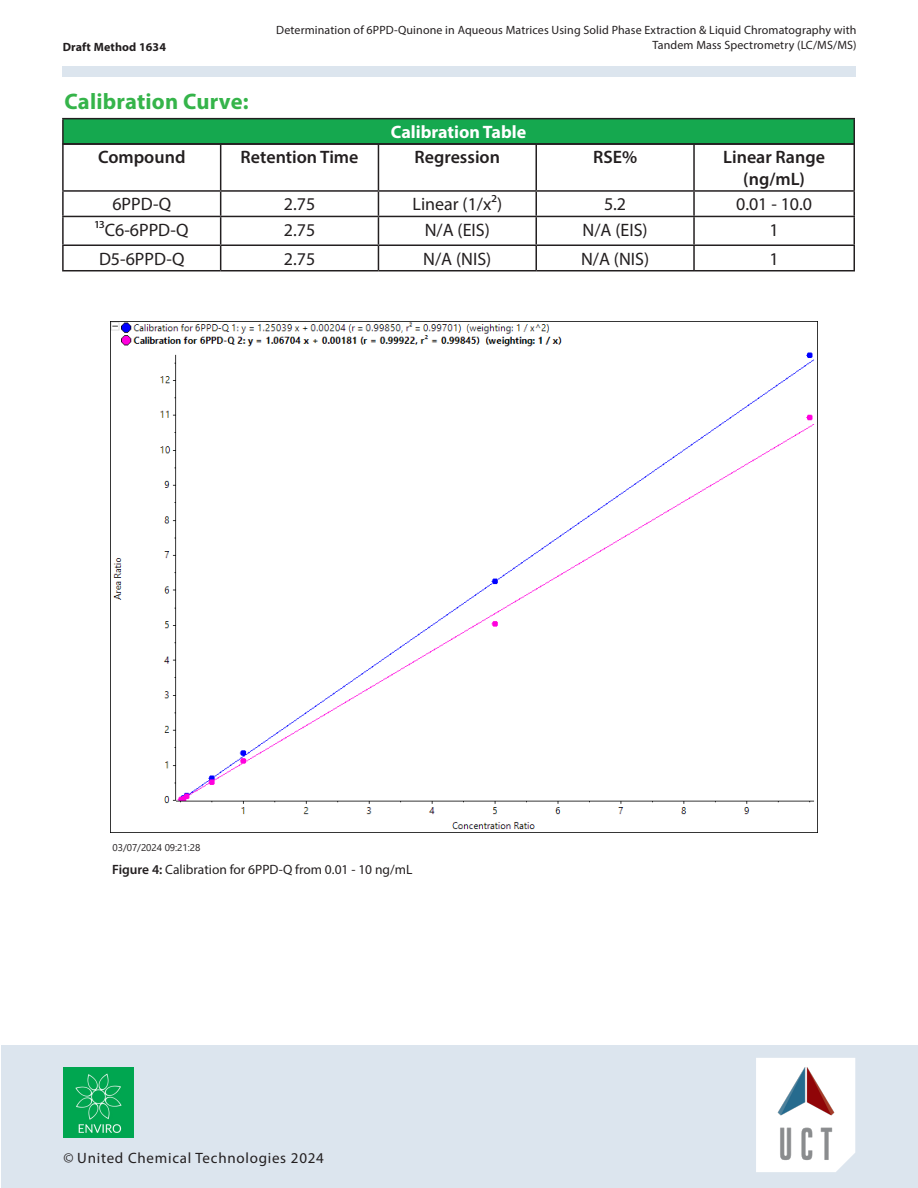
<style>
.page{position:relative;width:918px;height:1188px;background:#fff}
.page>*{position:absolute;margin:0;border:0;box-sizing:border-box;transform-origin:0 0}
.t1{font:700 22.5px "Myriad Pro";letter-spacing:.01em;color:#35b44a}
.t2{font:18px "Myriad Pro";color:#231f20}
.t3{font:600 18px "Myriad Pro";color:#231f20}
.t4{font:700 18px "Myriad Pro";color:#fff}
.t5{font:15px "Myriad Pro";letter-spacing:.05em;color:#231f20}
.t6{font:13.5px "Myriad Pro";color:#231f20}
.t7{font:12px/14.4px "Myriad Pro";letter-spacing:.01em;color:#231f20;text-align:right}
.t8{font:700 12px "Myriad Pro";letter-spacing:.01em;color:#231f20}
.t9{font:9.75px "Segoe UI";letter-spacing:-.005em;color:#231f20}
.s1{font-weight:600}
</style>
<div class="page">
<div style="left:1px;top:1045px;width:917px;height:143px;background:#dce5ee"></div>
<svg style="left:756px;top:1058px;width:99px;height:114px"></svg>
<div style="left:62px;top:66px;width:794px;height:11px;background:#dce5ee"></div>
<img style="left:756px;top:1064px;width:99px;height:99px">
<img style="left:63px;top:1067px;width:70px;height:71px">
<div style="left:63px;top:119px;width:791px;height:25px;background:#15a84f"></div>
<hr style="left:62px;top:118px;width:793px;height:1px;background:#231f20">
<hr style="left:62px;top:119px;width:2px;height:24px;background:#231f20">
<svg style="left:854px;top:119px;width:1px;height:24px"></svg>
<hr style="left:62px;top:143px;width:159px;height:2px;background:#231f20">
<hr style="left:62px;top:145px;width:2px;height:45px;background:#231f20">
<hr style="left:221px;top:143px;width:157px;height:2px;background:#231f20">
<hr style="left:220px;top:145px;width:1px;height:45px;background:#231f20">
<hr style="left:378px;top:143px;width:158px;height:2px;background:#231f20">
<hr style="left:378px;top:145px;width:1px;height:45px;background:#231f20">
<hr style="left:536px;top:143px;width:158px;height:2px;background:#231f20">
<hr style="left:535px;top:145px;width:2px;height:45px;background:#231f20">
<hr style="left:694px;top:143px;width:161px;height:2px;background:#231f20">
<hr style="left:693px;top:145px;width:2px;height:45px;background:#231f20">
<hr style="left:854px;top:145px;width:1px;height:45px;background:#231f20">
<hr style="left:62px;top:190px;width:159px;height:2px;background:#231f20">
<hr style="left:62px;top:192px;width:2px;height:24px;background:#231f20">
<hr style="left:221px;top:190px;width:157px;height:2px;background:#231f20">
<hr style="left:378px;top:190px;width:158px;height:2px;background:#231f20">
<hr style="left:536px;top:190px;width:158px;height:2px;background:#231f20">
<hr style="left:535px;top:192px;width:2px;height:24px;background:#231f20">
<hr style="left:694px;top:190px;width:161px;height:2px;background:#231f20">
<hr style="left:693px;top:192px;width:2px;height:24px;background:#231f20">
<hr style="left:62px;top:216px;width:159px;height:1px;background:#231f20">
<hr style="left:62px;top:217px;width:2px;height:27px;background:#231f20">
<hr style="left:221px;top:216px;width:157px;height:1px;background:#231f20">
<hr style="left:378px;top:216px;width:158px;height:1px;background:#231f20">
<hr style="left:536px;top:216px;width:158px;height:1px;background:#231f20">
<hr style="left:535px;top:217px;width:2px;height:27px;background:#231f20">
<hr style="left:694px;top:216px;width:161px;height:1px;background:#231f20">
<hr style="left:693px;top:217px;width:2px;height:27px;background:#231f20">
<hr style="left:62px;top:244px;width:159px;height:2px;background:#231f20">
<hr style="left:62px;top:246px;width:2px;height:24px;background:#231f20">
<hr style="left:221px;top:244px;width:157px;height:2px;background:#231f20">
<svg style="left:220px;top:192px;width:1px;height:78px"></svg>
<hr style="left:378px;top:244px;width:158px;height:2px;background:#231f20">
<svg style="left:378px;top:192px;width:1px;height:78px"></svg>
<hr style="left:536px;top:244px;width:158px;height:2px;background:#231f20">
<hr style="left:535px;top:246px;width:2px;height:24px;background:#231f20">
<hr style="left:694px;top:244px;width:161px;height:2px;background:#231f20">
<hr style="left:693px;top:246px;width:2px;height:24px;background:#231f20">
<svg style="left:854px;top:192px;width:1px;height:78px"></svg>
<hr style="left:62px;top:270px;width:159px;height:1px;background:#231f20">
<hr style="left:221px;top:270px;width:157px;height:1px;background:#231f20">
<hr style="left:378px;top:270px;width:158px;height:1px;background:#231f20">
<hr style="left:536px;top:270px;width:158px;height:1px;background:#231f20">
<hr style="left:694px;top:270px;width:161px;height:1px;background:#231f20">
<img style="left:111px;top:322px;width:704px;height:508px">
<p class="t8" style="left:63px;top:39px;width:105px">Draft Method 1634</p>
<p class="t1" style="left:65px;top:87px;width:186px">Calibration Curve:</p>
<p class="t7" style="left:276px;top:23px;width:582px">Determination of 6PPD-Quinone in Aqueous Matrices Using Solid Phase Extraction &amp; Liquid Chromatography with<br>Tandem Mass Spectrometry (LC/MS/MS)</p>
<p class="t4" style="left:391px;top:120px;width:137px">Calibration Table</p>
<p class="t3" style="left:98px;top:146px;width:89px">Compound</p>
<p class="t3" style="left:241px;top:146px;width:119px">Retention Time</p>
<p class="t3" style="left:415px;top:146px;width:87px">Regression</p>
<p class="t3" style="left:593px;top:146px;width:45px">RSE%</p>
<p class="t3" style="left:723px;top:146px;width:103px">Linear Range</p>
<p class="t3" style="left:743px;top:167px;width:63px">(ng/mL)</p>
<p class="t2" style="left:112px;top:193px;width:60px">6PPD-Q</p>
<p class="t2" style="left:284px;top:193px;width:33px">2.75</p>
<p class="t2" style="left:413px;top:193px;width:91px">Linear (1/x2)</p>
<p class="t2" style="left:604px;top:193px;width:24px">5.2</p>
<p class="t2" style="left:736px;top:193px;width:78px">0.01 - 10.0</p>
<p class="t2" style="left:95px;top:219px;width:95px">13C6-6PPD-Q</p>
<p class="t2" style="left:284px;top:219px;width:33px">2.75</p>
<p class="t2" style="left:425px;top:219px;width:67px">N/A (EIS)</p>
<p class="t2" style="left:583px;top:219px;width:67px">N/A (EIS)</p>
<p class="t2" style="left:770px;top:219px;width:11px">1</p>
<p class="t2" style="left:99px;top:248px;width:87px">D5-6PPD-Q</p>
<p class="t2" style="left:284px;top:248px;width:33px">2.75</p>
<p class="t2" style="left:423px;top:248px;width:70px">N/A (NIS)</p>
<p class="t2" style="left:581px;top:248px;width:70px">N/A (NIS)</p>
<p class="t2" style="left:770px;top:248px;width:11px">1</p>
<p class="t9" style="left:113px;top:838px;width:89px">03/07/2024 09:21:28</p>
<p class="t6" style="left:112px;top:861px;width:302px"><span class="s1">Figure 4:</span> Calibration for 6PPD-Q from 0.01 - 10 ng/mL</p>
<p class="t5" style="left:64px;top:1148px;width:262px">© United Chemical Technologies 2024</p>
</div>
